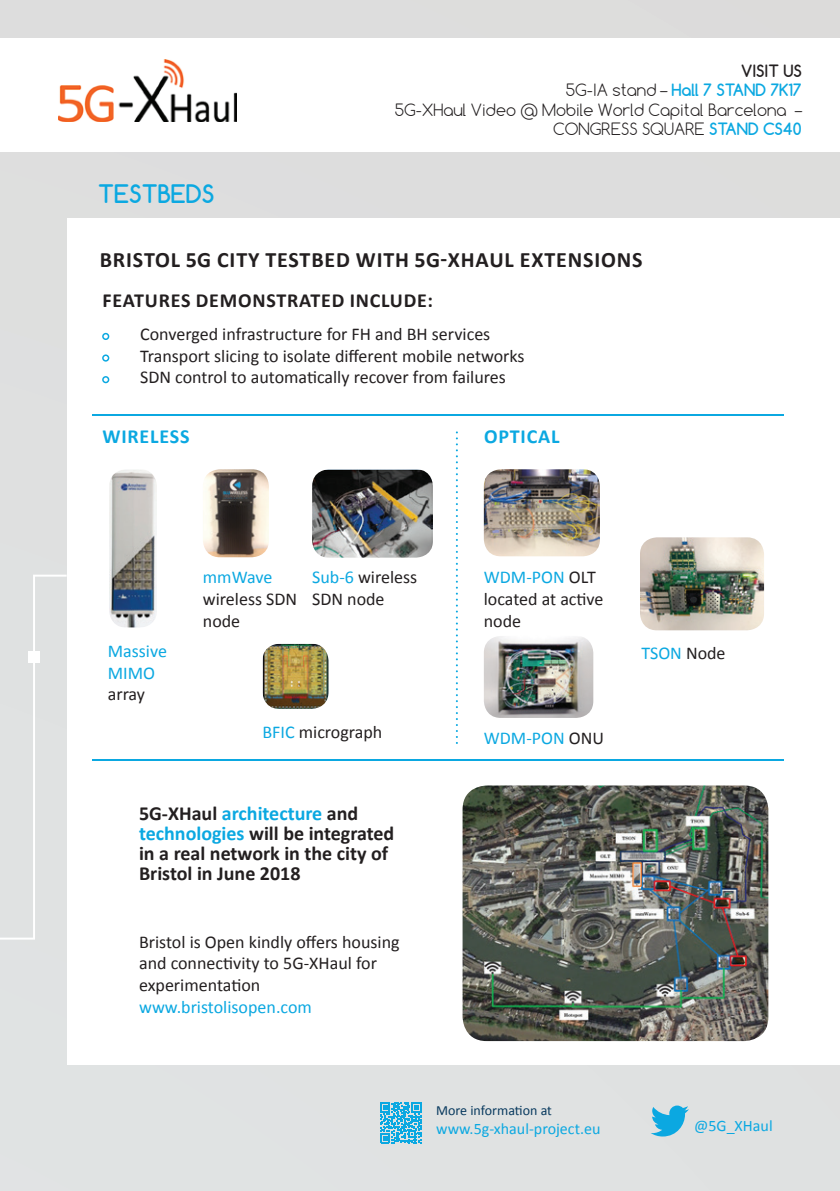
<style>
.page{position:relative;width:840px;height:1191px;background:#fff}
.page>*{position:absolute;margin:0;border:0;box-sizing:border-box;transform-origin:0 0}
.t1{font:700 24px "Comfortaa";color:#0ba8e1}
.t2{font:700 22px "Calibri";letter-spacing:.04em;color:#231f20}
.t3{font:700 20px/20px "Calibri";color:#231f20}
.t4{font:700 20px "Calibri";letter-spacing:.04em;color:#231f20}
.t5{font:700 20px "Calibri";letter-spacing:.04em;color:#0ba8e1}
.t6{font:18px/21.6px "Calibri";color:#231f20}
.t7{font:18px/21.6px "Calibri";color:#0ba8e1}
.t8{font:300 16px/19.2px "Comfortaa";color:#231f20;text-align:right}
.t9{font:16px "Calibri";color:#0ba8e1}
.t10{font:14px "Calibri";color:#093a5f}
.s1{font-weight:700}
.s2{font-weight:700;color:#0ba8e1}
.s3{color:#0ba8e1}
.s4{color:#231f20}
</style>
<div class="page">
<div style="left:0;top:0;width:839px;height:1191px;background:#dfe1e1"></div>
<div style="left:0;top:39px;width:839px;height:113px;background:#fff"></div>
<img style="left:58px;top:60px;width:178px;height:62px">
<div style="left:68px;top:218px;width:771px;height:846px;background:#fff"></div>
<svg style="left:102px;top:333px;width:7px;height:7px"></svg>
<svg style="left:102px;top:354px;width:7px;height:8px"></svg>
<svg style="left:102px;top:376px;width:7px;height:7px"></svg>
<img style="left:462px;top:785px;width:306px;height:256px">
<img style="left:484px;top:636px;width:109px;height:82px">
<img style="left:483px;top:469px;width:116px;height:87px">
<img style="left:109px;top:470px;width:48px;height:157px">
<img style="left:203px;top:469px;width:66px;height:88px">
<img style="left:640px;top:537px;width:123px;height:93px">
<img style="left:312px;top:469px;width:120px;height:88px">
<hr style="left:92px;top:415px;width:690px;height:1px;background:#0ba8e1">
<hr style="left:92px;top:760px;width:690px;height:1px;background:#0ba8e1">
<img style="left:262px;top:643px;width:66px;height:66px">
<svg style="left:380px;top:1102px;width:41px;height:41px"></svg>
<svg style="left:651px;top:1105px;width:37px;height:31px"></svg>
<svg style="left:0;top:574px;width:67px;height:365px"></svg>
<div style="left:28px;top:651px;width:12px;height:11px;background:#fff"></div>
<svg style="left:455px;top:431px;width:2px;height:313px"></svg>
<h1 class="t1" style="left:98px;top:178px;width:117px">TESTBEDS</h1>
<p class="t8" style="left:394px;top:61px;width:408px"><span class="s1">VISIT US<br></span>5G-IA stand – <span class="s2">Hall 7 STAND 7K17<br></span>5G-XHaul Video @ Mobile World Capital Barcelona –<br>CONGRESS SQUARE <span class="s2">STAND CS40</span></p>
<p class="t2" style="left:100px;top:246px;width:544px">BRISTOL 5G CITY TESTBED WITH 5G-XHAUL EXTENSIONS</p>
<p class="t4" style="left:102px;top:288px;width:332px">FEATURES DEMONSTRATED INCLUDE:</p>
<p class="t6" style="left:140px;top:323px;width:386px">Converged infrastructure for FH and BH services<br>Transport slicing to isolate different mobile networks<br>SDN control to automatically recover from failures</p>
<p class="t5" style="left:102px;top:424px;width:88px">WIRELESS</p>
<p class="t5" style="left:484px;top:424px;width:77px">OPTICAL</p>
<p class="t7" style="left:108px;top:640px;width:61px">Massive<br>MIMO</p>
<p class="t6" style="left:108px;top:683px;width:39px">array</p>
<p class="t7" style="left:203px;top:567px;width:71px">mmWave</p>
<p class="t6" style="left:203px;top:588px;width:96px">wireless SDN node</p>
<p class="t6" style="left:312px;top:567px;width:107px"><span class="s3">Sub-6</span> wireless<br>SDN node</p>
<p class="t6" style="left:483px;top:567px;width:121px"><span class="s3">WDM-PON</span> OLT located at active node</p>
<p class="t6" style="left:262px;top:721px;width:121px"><span class="s3">BFIC</span> micrograph</p>
<p class="t7" style="left:483px;top:727px;width:121px">WDM-PON <span class="s4">ONU</span></p>
<p class="t3" style="left:139px;top:803px;width:256px">5G-XHaul <span class="s3">architecture</span> and <span class="s3">technologies</span> will be integrated in a real network in the city of<br>Bristol in June 2018</p>
<p class="t6" style="left:139px;top:931px;width:262px">Bristol is Open kindly offers housing and connectivity to 5G-XHaul for experimentation</p>
<p class="t7" style="left:139px;top:996px;width:174px">www.bristolisopen.com</p>
<p class="t7" style="left:641px;top:642px;width:86px">TSON <span class="s4">Node</span></p>
<p class="t10" style="left:436px;top:1101px;width:117px">More information at</p>
<p class="t9" style="left:436px;top:1118px;width:166px">www.5g-xhaul-project.eu</p>
<p class="t9" style="left:693px;top:1115px;width:80px">@5G_XHaul</p>
</div>
